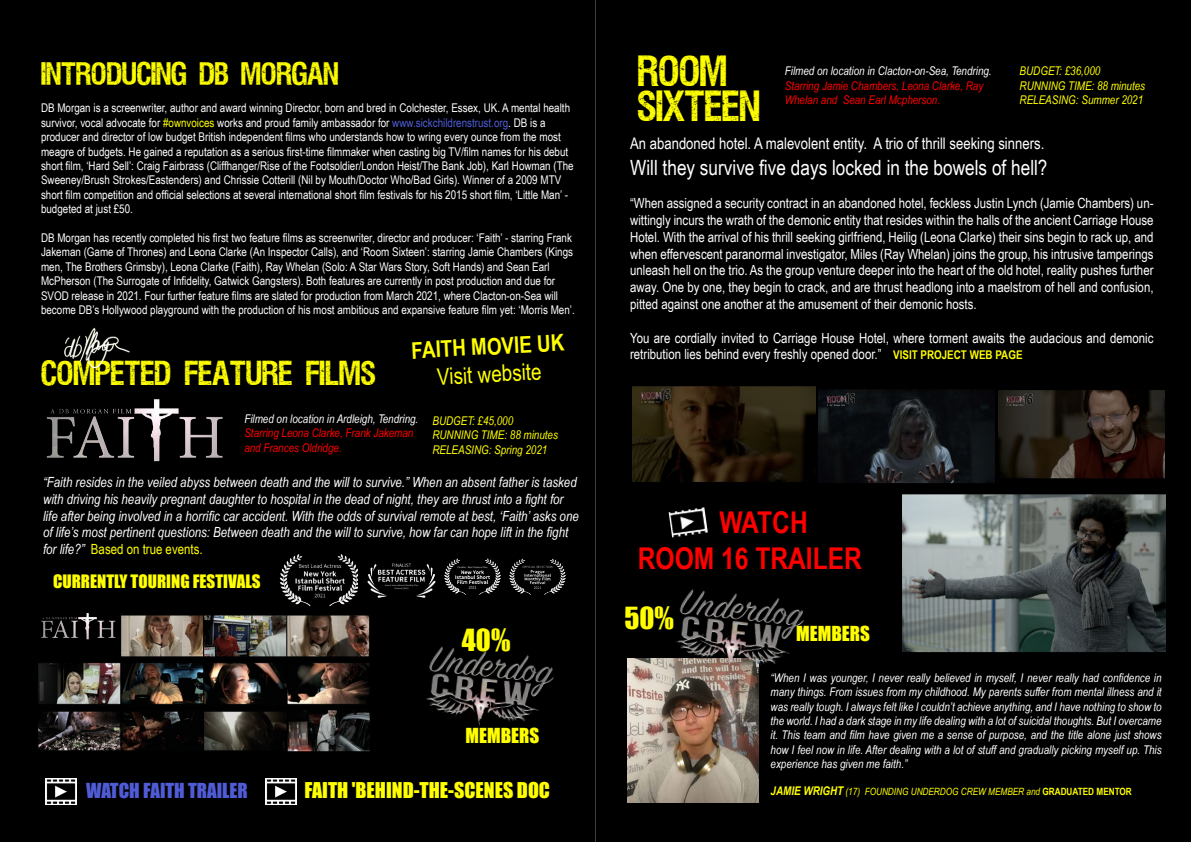
<style>
.page{position:relative;width:1191px;height:842px;background:#fff}
.page>*{position:absolute;margin:0;border:0;box-sizing:border-box;transform-origin:0 0}
.t1{font:34px/35px "VIPERNORA";color:#ff0}
.t2{font:700 30px/36px "Arial Narrow";color:#f00}
.t3{font:28px "Impact";color:#ff0}
.t4{font:27px "VIPERNORA";color:#ff0}
.t5{font:25px "VIPERNORA";color:#ff0}
.t6{font:700 23px "Arial Narrow";color:#ff0}
.t7{font:23px "Arial Narrow";color:#ff0}
.t8{font:21px "Arial Narrow";color:#fff}
.t9{font:20px "Impact";color:#ff0}
.t10{font:19px "Impact";color:#4f5cd6}
.t11{font:19px "Impact";color:#ff0}
.t12{font:17px "Impact";color:#ff0}
.t13{font:16px "Arial Narrow";color:#fff}
.t14{font:14px/16.8px "Arial Narrow";color:#fff;text-align:justify}
.t15{font:italic 14px/16.8px "Arial Narrow";color:#fff}
.t16{font:12px/14.4px "Arial Narrow";color:#fff}
.t17{font:italic 12px/14.4px "Arial Narrow";color:#fff;text-align:justify}
.t18{font:italic 12px/14.4px "Arial Narrow";color:#f00}
.t19{font:italic 12px/14.4px "Arial Narrow";color:#ff0}
.t20{font:italic 10px "Arial Narrow";color:#ff0}
.s1{color:#ff0}
.s2{color:#4f5cd6}
.s3{font-style:normal;color:#ff0}
.s4{font-weight:700;font-size:12px;color:#ff0}
.s5{font-weight:700;font-size:12px}
.s6{font-weight:700;font-style:normal}
</style>
<div class="page">
<div style="left:0;top:1px;width:595px;height:840px;background:#000"></div>
<img style="left:38px;top:613px;width:332px;height:139px">
<img style="left:45px;top:779px;width:31px;height:25px">
<img style="left:265px;top:779px;width:31px;height:25px">
<div style="left:596px;top:1px;width:594px;height:840px;background:#000"></div>
<img style="left:902px;top:494px;width:263px;height:159px">
<img style="left:668px;top:507px;width:40px;height:30px">
<img style="left:998px;top:390px;width:166px;height:89px">
<img style="left:633px;top:386px;width:182px;height:96px">
<img style="left:818px;top:389px;width:177px;height:95px">
<img style="left:628px;top:658px;width:130px;height:144px">
<img style="left:46px;top:399px;width:177px;height:63px">
<img style="left:426px;top:646px;width:128px;height:80px">
<img style="left:658px;top:589px;width:146px;height:106px">
<img style="left:64px;top:327px;width:66px;height:42px">
<img style="left:279px;top:554px;width:79px;height:52px">
<img style="left:509px;top:558px;width:57px;height:37px">
<img style="left:444px;top:558px;width:57px;height:37px">
<img style="left:367px;top:563px;width:69px;height:35px">
<h3 class="t5" style="left:41px;top:61px;width:299px">INTRODUCING DB MORGAN</h3>
<p class="t16" style="left:41px;top:101px;width:534px">DB Morgan is a screenwriter, author and award winning Director, born and bred in Colchester, Essex, UK. A mental health survivor, vocal advocate for <span class="s1">#ownvoices</span> works and proud family ambassador for <span class="s2">www.sickchildrenstrust.org</span>. DB is a producer and director of low budget British independent films who understands how to wring every ounce from the most meagre of budgets. He gained a reputation as a serious first-time filmmaker when casting big TV/film names for his debut short film, ‘Hard Sell’: Craig Fairbrass (Cliffhanger/Rise of the Footsoldier/London Heist/The Bank Job), Karl Howman (The Sweeney/Brush Strokes/Eastenders) and Chrissie Cotterill (Nil by Mouth/Doctor Who/Bad Girls). Winner of a 2009 MTV short film competition and official selections at several international short film festivals for his 2015 short film, ‘Little Man’ - budgeted at just £50.</p>
<p class="t16" style="left:41px;top:230px;width:535px">DB Morgan has recently completed his first two feature films as screenwriter, director and producer: ‘Faith’ - starring Frank Jakeman (Game of Thrones) and Leona Clarke (An Inspector Calls), and ‘Room Sixteen’: starring Jamie Chambers (Kings men, The Brothers Grimsby), Leona Clarke (Faith), Ray Whelan (Solo: A Star Wars Story, Soft Hands) and Sean Earl McPherson (The Surrogate of Infidelity, Gatwick Gangsters). Both features are currently in post production and due for SVOD release in 2021. Four further feature films are slated for production from March 2021, where Clacton-on-Sea will become DB’s Hollywood playground with the production of his most ambitious and expansive feature film yet: ‘Morris Men’.</p>
<h3 class="t6" style="left:410px;top:333px;width:154px;rotate:-3deg">FAITH MOVIE UK</h3>
<h3 class="t7" style="left:436px;top:360px;width:106px;rotate:-3deg">Visit website</h3>
<h3 class="t4" style="left:41px;top:359px;width:336px">COMPETED FEATURE FILMS</h3>
<p class="t17" style="left:244px;top:411px;width:175px">Filmed on location in Ardleigh, Tendring.</p>
<p class="t18" style="left:244px;top:426px;width:170px">Starring Leona Clarke, Frank Jakeman and Frances Oldridge.</p>
<p class="t19" style="left:432px;top:413px;width:127px">BUDGET: £45,000<br>RUNNING TIME: 88 minutes<br>RELEASING: Spring 2021</p>
<p class="t15" style="left:43px;top:473px;width:537px">“Faith resides in the veiled abyss between death and the will to survive.” When an absent father is tasked with driving his heavily pregnant daughter to hospital in the dead of night, they are thrust into a fight for life after being involved in a horrific car accident. With the odds of survival remote at best, ‘Faith’ asks one of life’s most pertinent questions: Between death and the will to survive, how far can hope lift in the fight for life?” <span class="s3">Based on true events.</span></p>
<h3 class="t12" style="left:53px;top:568px;width:209px">CURRENTLY TOURING FESTIVALS</h3>
<h3 class="t3" style="left:462px;top:618px;width:50px">40%</h3>
<h3 class="t11" style="left:465px;top:721px;width:75px">MEMBERS</h3>
<h3 class="t10" style="left:86px;top:775px;width:163px">WATCH FAITH TRAILER</h3>
<h3 class="t9" style="left:304px;top:774px;width:247px">FAITH 'BEHIND-THE-SCENES DOC</h3>
<h1 class="t1" style="left:637px;top:56px;width:124px">ROOM<br>SIXTEEN</h1>
<h3 class="t13" style="left:630px;top:132px;width:416px">An abandoned hotel. A malevolent entity. A trio of thrill seeking sinners.</h3>
<h3 class="t8" style="left:630px;top:152px;width:419px">Will they survive five days locked in the bowels of hell?</h3>
<p class="t14" style="left:630px;top:194px;width:525px">“When assigned a security contract in an abandoned hotel, feckless Justin Lynch (Jamie Chambers) un&shy;wittingly incurs the wrath of the demonic entity that resides within the halls of the ancient Carriage House Hotel. With the arrival of his thrill seeking girlfriend, Heilig (Leona Clarke) their sins begin to rack up, and when effervescent paranormal investigator, Miles (Ray Whelan) joins the group, his intrusive tamperings unleash hell on the trio. As the group venture deeper into the heart of the old hotel, reality pushes further away. One by one, they begin to crack, and are thrust headlong into a maelstrom of hell and confusion, pitted against one another at the amusement of their demonic hosts.</p>
<p class="t14" style="left:630px;top:329px;width:525px">You are cordially invited to Carriage House Hotel, where torment awaits the audacious and demonic retribution lies behind every freshly opened door.” <span class="s4">VISIT PROJECT WEB PAGE</span></p>
<p class="t17" style="left:785px;top:64px;width:208px">Filmed on location in Clacton-on-Sea, Tendring.</p>
<p class="t18" style="left:785px;top:78px;width:200px">Starring Jamie Chambers, Leona Clarke, Ray<br>Whelan and Sean Earl Mcpherson.</p>
<p class="t19" style="left:1019px;top:64px;width:127px">BUDGET: £36,000<br>RUNNING TIME: 88 minutes<br>RELEASING: Summer 2021</p>
<h2 class="t2" style="left:638px;top:503px;width:226px;text-indent:82px">WATCH<br>ROOM 16 TRAILER</h2>
<h3 class="t3" style="left:624px;top:596px;width:51px">50%</h3>
<h3 class="t11" style="left:796px;top:618px;width:75px">MEMBERS</h3>
<p class="t17" style="left:770px;top:670px;width:392px">“When I was younger, I never really believed in myself, I never really had confidence in many things. From issues from my childhood. My parents suffer from mental illness and it was really tough. I always felt like I couldn’t achieve anything, and I have nothing to show to the world. I had a dark stage in my life dealing with a lot of suicidal thoughts. But I overcame it. This team and film have given me a sense of purpose, and the title alone just shows how I feel now in life. After dealing with a lot of stuff and gradually picking myself up. This experience has given me faith.”</p>
<p class="t20" style="left:770px;top:784px;width:363px"><span class="s5">JAMIE WRIGHT</span> (17) FOUNDING UNDERDOG CREW MEMBER and <span class="s6">GRADUATED MENTOR</span></p>
</div>
